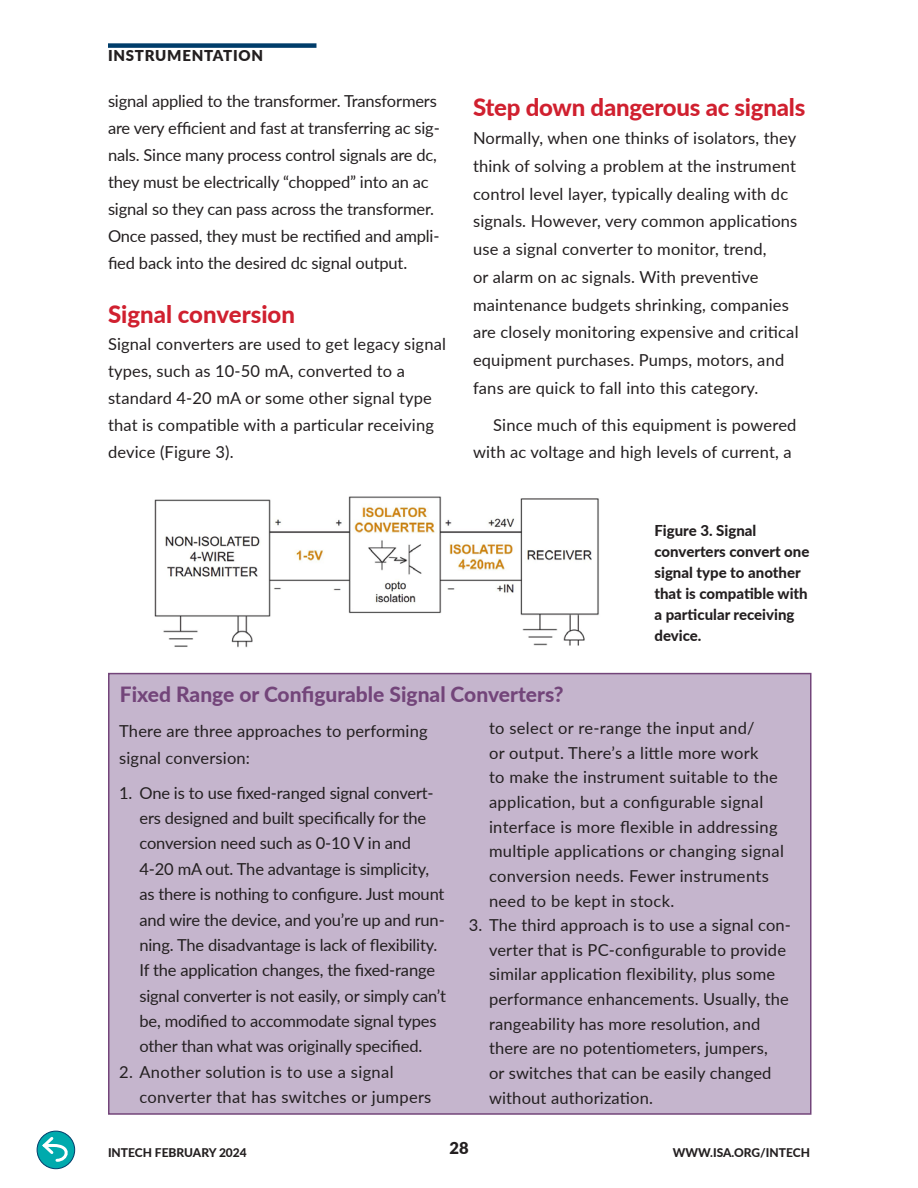
<style>
.page{position:relative;width:918px;height:1188px;background:#fff}
.page>*{position:absolute;margin:0;border:0;box-sizing:border-box;transform-origin:0 0}
.Feature_subhead{font:800 24px "Lato";letter-spacing:-.01em;color:#d0202f}
.Sidbear_heading{font:800 21px "Lato";color:#73457a}
.text_no_indent{font:16.5px/24.6px "Lato";letter-spacing:.01em;color:#231f20}
.text_no_indent-2{font:16.5px/25.3px "Lato";letter-spacing:-.01em;color:#231f20}
.text{font:16.5px/27px "Lato";letter-spacing:-.01em;color:#231f20}
.text-2{font:16.5px/27.8px "Lato";letter-spacing:.01em;color:#231f20;text-align:right}
.t1{font:900 16.5px "Lato";color:#231f20}
.Captions{font:800 15px/21px "Lato";color:#231f20}
.t2{font:900 15px "Lato";letter-spacing:.05em;color:#231f20}
.t3{font:800 12px "Lato";color:#231f20}
</style>
<div class="page">
<div style="left:108px;top:43px;width:208px;height:5px;background:#003d6a"></div>
<svg style="left:37px;top:1131px;width:38px;height:38px"></svg>
<div style="left:37px;top:1131px;width:38px;height:38px;border:1px solid #003d6a;border-radius:50%"></div>
<svg style="left:40px;top:1134px;width:32px;height:29px"></svg>
<img style="left:154px;top:496px;width:445px;height:152px">
<div style="left:109px;top:674px;width:702px;height:440px;background:#c5b5cd"></div>
<div style="left:108px;top:673px;width:704px;height:442px;border:2px solid #73457a"></div>
<p class="t2" style="left:108px;top:45px;width:157px">INSTRUMENTATION</p>
<p class="text" style="left:108px;top:87px;width:333px">signal applied to the transformer. Transformers are very efficient and fast at transferring ac sig&shy;nals. Since many process control signals are dc, they must be electrically “chopped” into an ac signal so they can pass across the transformer.<br>Once passed, they must be rectified and ampli&shy;fied back into the desired dc signal output.</p>
<p class="Feature_subhead" style="left:108px;top:297px;width:189px">Signal conversion</p>
<p class="text_no_indent" style="left:108px;top:330px;width:340px;line-height:27px">Signal converters are used to get legacy signal types, such as 10-50 mA, converted to a standard 4-20 mA or some other signal type that is compatible with a particular receiving device (Figure 3).</p>
<p class="Feature_subhead" style="left:473px;top:90px;width:334px">Step down dangerous ac signals</p>
<p class="text_no_indent" style="left:473px;top:123px;width:327px;line-height:27.8px">Normally, when one thinks of isolators, they think of solving a problem at the instrument control level layer, typically dealing with dc signals. However, very common applications use a signal converter to monitor, trend,<br>or alarm on ac signals. With preventive maintenance budgets shrinking, companies are closely monitoring expensive and critical equipment purchases. Pumps, motors, and fans are quick to fall into this category.</p>
<p class="text-2" style="left:473px;top:410px;width:325px">Since much of this equipment is powered with ac voltage and high levels of current, a</p>
<p class="Captions" style="left:654px;top:520px;width:156px">Figure 3. Signal converters convert one signal type to another that is compatible with a particular receiving device.</p>
<p class="Sidbear_heading" style="left:120px;top:679px;width:445px">Fixed Range or Configurable Signal Converters?</p>
<p class="text_no_indent" style="left:119px;top:717px;width:310px;line-height:27px">There are three approaches to performing signal conversion:</p>
<p class="text_no_indent-2" style="left:139px;top:779px;width:308px;text-indent:-20px">1. One is to use fixed-ranged signal convert&shy;ers designed and built specifically for the conversion need such as 0-10 V in and 4-20 mA out. The advantage is simplicity, as there is nothing to configure. Just mount and wire the device, and you’re up and run&shy;ning. The disadvantage is lack of flexibility.<br>If the application changes, the fixed-range signal converter is not easily, or simply can’t be, modified to accommodate signal types other than what was originally specified.</p>
<p class="text_no_indent" style="left:139px;top:1058px;width:294px;line-height:25.5px;text-indent:-20px">2. Another solution is to use a signal converter that has switches or jumpers</p>
<p class="text_no_indent" style="left:489px;top:715px;width:296px">to select or re-range the input and/<br>or output. There’s a little more work<br>to make the instrument suitable to the application, but a configurable signal interface is more flexible in addressing multiple applications or changing signal conversion needs. Fewer instruments need to be kept in stock.</p>
<p class="text_no_indent" style="left:489px;top:912px;width:304px;text-indent:-20px">3. The third approach is to use a signal con&shy;verter that is PC-configurable to provide similar application flexibility, plus some performance enhancements. Usually, the rangeability has more resolution, and there are no potentiometers, jumpers,<br>or switches that can be easily changed without authorization.</p>
<p class="t3" style="left:108px;top:1143px;width:140px">INTECH FEBRUARY 2024</p>
<p class="t1" style="left:449px;top:1136px;width:21px">28</p>
<p class="t3" style="left:673px;top:1143px;width:139px">WWW.ISA.ORG/INTECH</p>
</div>
